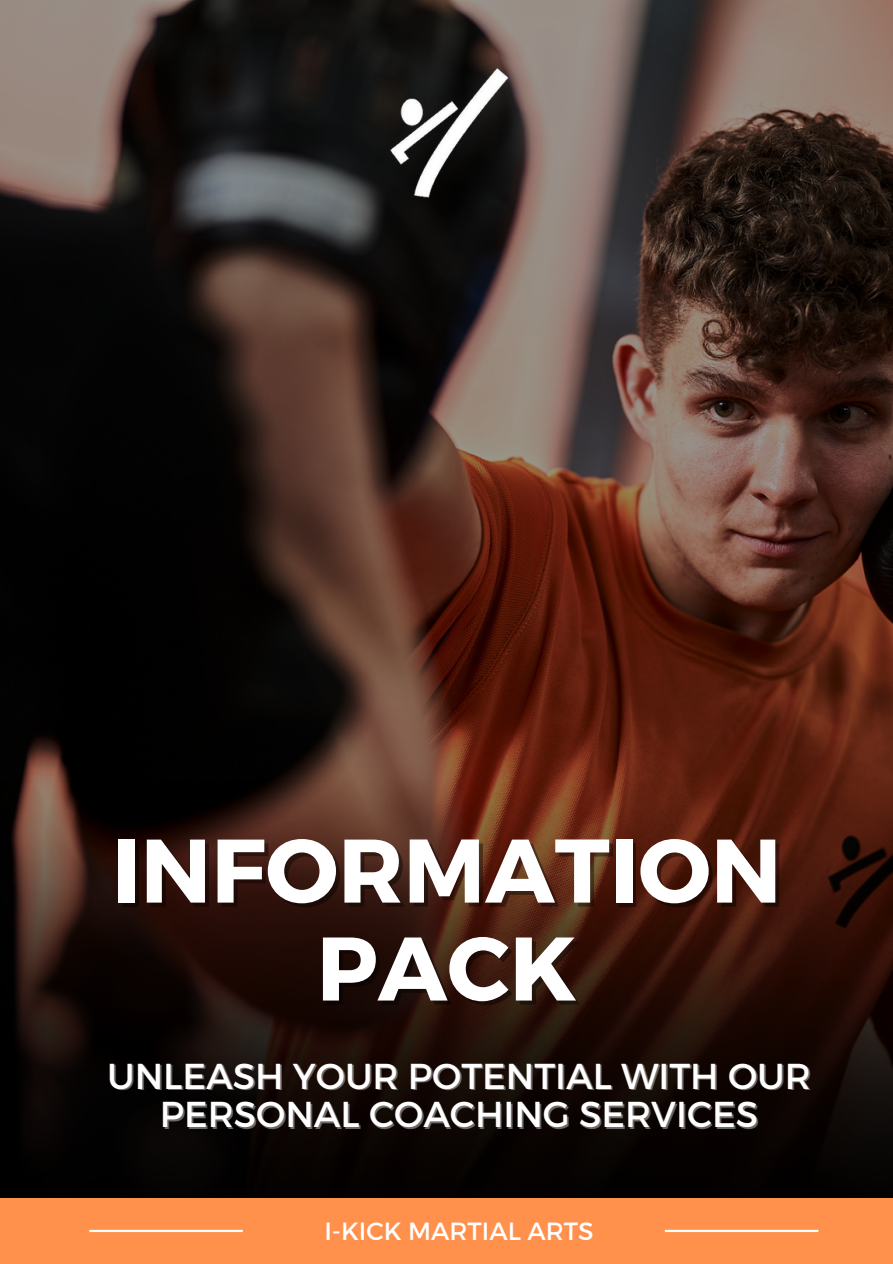
<style>
.page{position:relative;width:893px;height:1264px;background:#fff}
.page>*{position:absolute;margin:0;border:0;box-sizing:border-box;transform-origin:0 0}
.t1{font:700 90px/101.9px "Montserrat";color:#fff;text-align:center}
.t2{font:36px/38.2px "Montserrat";color:#fff;text-align:center}
.t3{font:24.9px "Montserrat";color:#fff}
.s1{color:rgb(0 0 0/.4)}
</style>
<div class="page">
<img style="left:0;top:0;width:892px;height:470px">
<img style="left:0;top:470px;width:892px;height:728px">
<div style="left:0;top:1198px;width:892px;height:65px;background:#ff914d"></div>
<hr style="left:664px;top:1229px;width:154px;height:2px;background:#fff">
<hr style="left:89px;top:1229px;width:154px;height:2px;background:#fff">
<img style="left:368px;top:59px;width:157px;height:156px">
<p class="t1" style="left:112px;top:815px;width:671px">INFORMATION<br><span class="s1">PACK</span></p>
<p class="t2" style="left:107px;top:1054px;width:705px">UNLEASH YOUR POTENTIAL WITH OUR<br>PERSONAL COACHING SERVICES</p>
<p class="t3" style="left:324px;top:1214px;width:271px">I-KICK MARTIAL ARTS</p>
</div>
